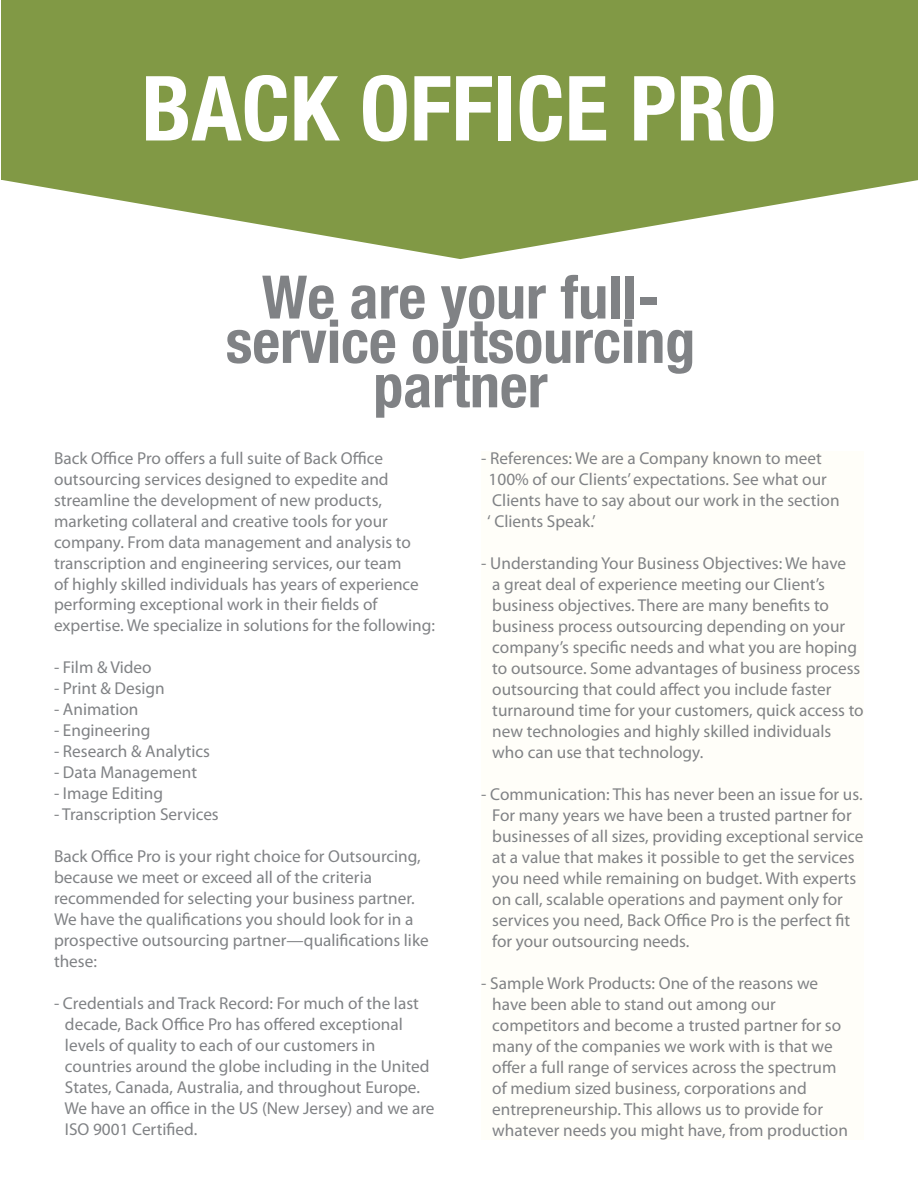
<style>
.page{position:relative;width:918px;height:1188px;background:#fff}
.page>*{position:absolute;margin:0;border:0;box-sizing:border-box;transform-origin:0 0}
.t1{font:700 condensed 90px "Helvetica Neue";color:#fff}
.t2{font:700 condensed 60px/44.4px "Helvetica Neue";color:#808285;text-align:center}
.t3{font:17.25px/21px "Myriad Pro";color:#808285}
</style>
<div class="page">
<div style="left:481px;top:451px;width:383px;height:689px;background:#fffef9"></div>
<div style="left:1px;top:0;width:917px;height:180px;background:#819945"></div>
<svg style="left:3px;top:180px;width:915px;height:79px"></svg>
<h1 class="t1" style="left:142px;top:54px;width:636px">BACK OFFICE PRO</h1>
<h2 class="t2" style="left:226px;top:274px;width:471px">We are your full&shy;service outsourcing partner</h2>
<p class="t3" style="left:54px;top:447px;width:382px">Back Office Pro offers a full suite of Back Office outsourcing services designed to expedite and streamline the development of new products, marketing collateral and creative tools for your company. From data management and analysis to transcription and engineering services, our team<br>of highly skilled individuals has years of experience performing exceptional work in their fields of expertise. We specialize in solutions for the following:</p>
<p class="t3" style="left:54px;top:657px;width:99px">- Film &amp; Video</p>
<p class="t3" style="left:54px;top:678px;width:112px">- Print &amp; Design</p>
<p class="t3" style="left:54px;top:699px;width:86px">- Animation</p>
<p class="t3" style="left:54px;top:720px;width:98px">- Engineering</p>
<p class="t3" style="left:54px;top:741px;width:158px">- Research &amp; Analytics</p>
<p class="t3" style="left:54px;top:762px;width:145px">- Data Management</p>
<p class="t3" style="left:54px;top:783px;width:111px">- Image Editing</p>
<p class="t3" style="left:54px;top:804px;width:166px">- Transcription Services</p>
<p class="t3" style="left:54px;top:846px;width:376px">Back Office Pro is your right choice for Outsourcing, because we meet or exceed all of the criteria recommended for selecting your business partner.<br>We have the qualifications you should look for in a prospective outsourcing partner—qualifications like these:</p>
<p class="t3" style="left:64px;top:993px;width:372px;text-indent:-10px">- Credentials and Track Record: For much of the last decade, Back Office Pro has offered exceptional levels of quality to each of our customers in countries around the globe including in the United States, Canada, Australia, and throughout Europe.<br>We have an office in the US (New Jersey) and we are ISO 9001 Certified.</p>
<p class="t3" style="left:487px;top:447px;width:354px;text-indent:-6px">- References: We are a Company known to meet 100% of our Clients’ expectations. See what our Clients have to say about our work in the section ‘ Clients Speak.’</p>
<p class="t3" style="left:492px;top:552px;width:373px;text-indent:-11px">- Understanding Your Business Objectives: We have<br>a great deal of experience meeting our Client’s business objectives. There are many benefits to business process outsourcing depending on your company’s specific needs and what you are hoping to outsource. Some advantages of business process outsourcing that could affect you include faster turnaround time for your customers, quick access to new technologies and highly skilled individuals who can use that technology.</p>
<p class="t3" style="left:492px;top:783px;width:373px;text-indent:-11px">- Communication: This has never been an issue for us.<br>For many years we have been a trusted partner for businesses of all sizes, providing exceptional service at a value that makes it possible to get the services you need while remaining on budget. With experts on call, scalable operations and payment only for services you need, Back Office Pro is the perfect fit for your outsourcing needs.</p>
<p class="t3" style="left:492px;top:972px;width:357px;text-indent:-11px">- Sample Work Products: One of the reasons we have been able to stand out among our competitors and become a trusted partner for so many of the companies we work with is that we offer a full range of services across the spectrum of medium sized business, corporations and entrepreneurship. This allows us to provide for whatever needs you might have, from production</p>
</div>
